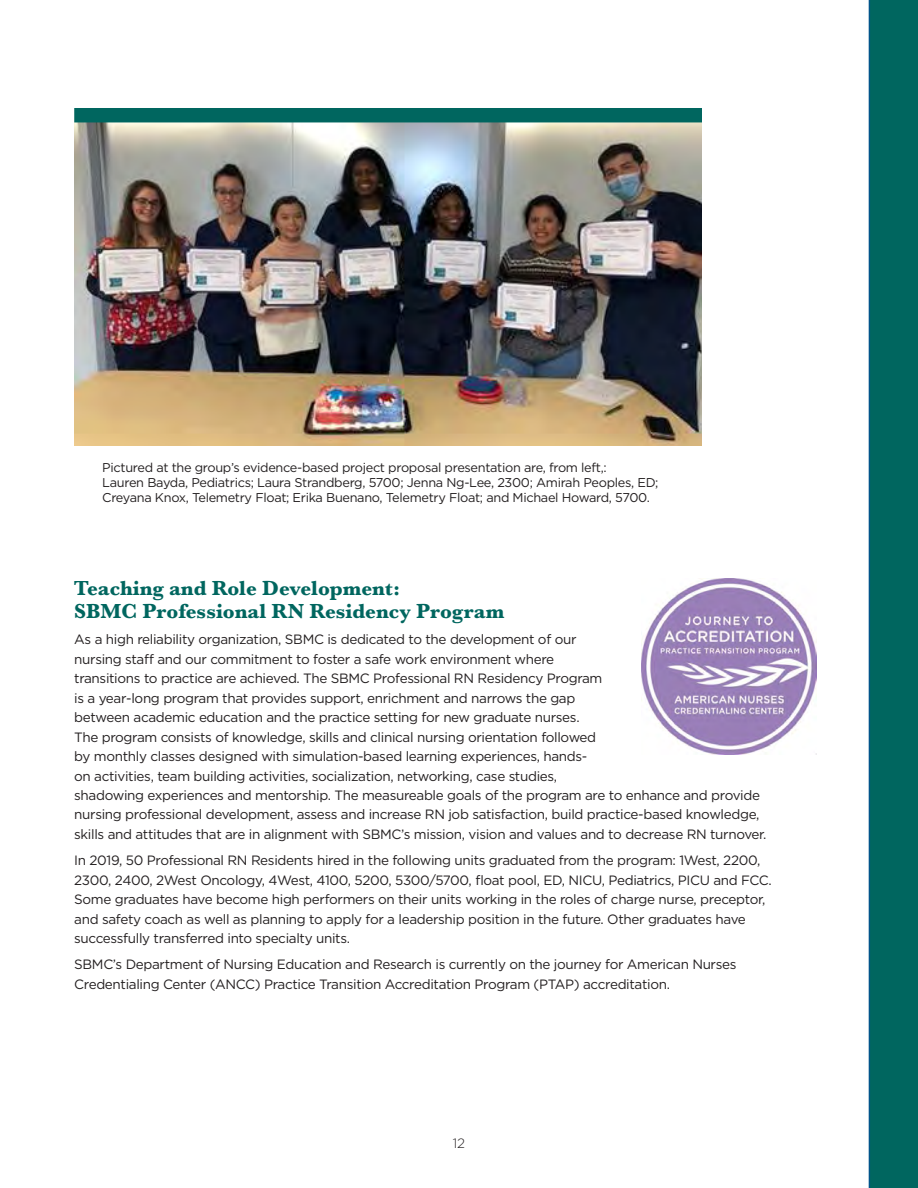
<style>
.page{position:relative;width:918px;height:1188px;background:#fff}
.page>*{position:absolute;margin:0;border:0;box-sizing:border-box;transform-origin:0 0}
.Header_14{font:700 expanded 21px/22.5px "Baskerville URW";color:#00665f}
.Copy_9_13{font:13.5px/19.5px "Gotham";letter-spacing:-.025em;color:#231f20}
.t1{font:300 13.5px "Gotham";color:#231f20}
.Copy_9_13-2{font:12.75px/15px "Gotham";letter-spacing:-.025em;color:#231f20}
</style>
<div class="page">
<img style="left:74px;top:122px;width:628px;height:324px">
<svg style="left:869px;top:0;width:49px;height:1188px;background:#006365"></svg>
<img style="left:642px;top:579px;width:175px;height:175px">
<div style="left:74px;top:108px;width:628px;height:14px;background:#00665f"></div>
<p class="Copy_9_13-2" style="left:102px;top:460px;width:558px">Pictured at the group’s evidence-based project proposal presentation are, from left,:<br>Lauren Bayda, Pediatrics; Laura Strandberg, 5700; Jenna Ng-Lee, 2300; Amirah Peoples, ED;<br>Creyana Knox, Telemetry Float; Erika Buenano, Telemetry Float; and Michael Howard, 5700.</p>
<p class="Header_14" style="left:74px;top:578px;width:432px">Teaching and Role Development:<br>SBMC Professional RN Residency Program</p>
<p class="Copy_9_13" style="left:74px;top:629px;width:694px">As a high reliability organization, SBMC is dedicated to the development of our<br>nursing staff and our commitment to foster a safe work environment where<br>transitions to practice are achieved. The SBMC Professional RN Residency Program<br>is a year-long program that provides support, enrichment and narrows the gap<br>between academic education and the practice setting for new graduate nurses.<br>The program consists of knowledge, skills and clinical nursing orientation followed<br>by monthly classes designed with simulation-based learning experiences, hands-<br>on activities, team building activities, socialization, networking, case studies,<br>shadowing experiences and mentorship. The measureable goals of the program are to enhance and provide nursing professional development, assess and increase RN job satisfaction, build practice-based knowledge, skills and attitudes that are in alignment with SBMC’s mission, vision and values and to decrease RN turnover.</p>
<p class="Copy_9_13" style="left:74px;top:850px;width:699px">In 2019, 50 Professional RN Residents hired in the following units graduated from the program: 1West, 2200, 2300, 2400, 2West Oncology, 4West, 4100, 5200, 5300/5700, float pool, ED, NICU, Pediatrics, PICU and FCC.<br>Some graduates have become high performers on their units working in the roles of charge nurse, preceptor, and safety coach as well as planning to apply for a leadership position in the future. Other graduates have successfully transferred into specialty units.</p>
<p class="Copy_9_13" style="left:74px;top:955px;width:664px">SBMC’s Department of Nursing Education and Research is currently on the journey for American Nurses<br>Credentialing Center (ANCC) Practice Transition Accreditation Program (PTAP) accreditation.</p>
<p class="t1" style="left:453px;top:1135px;width:14px">12</p>
</div>
